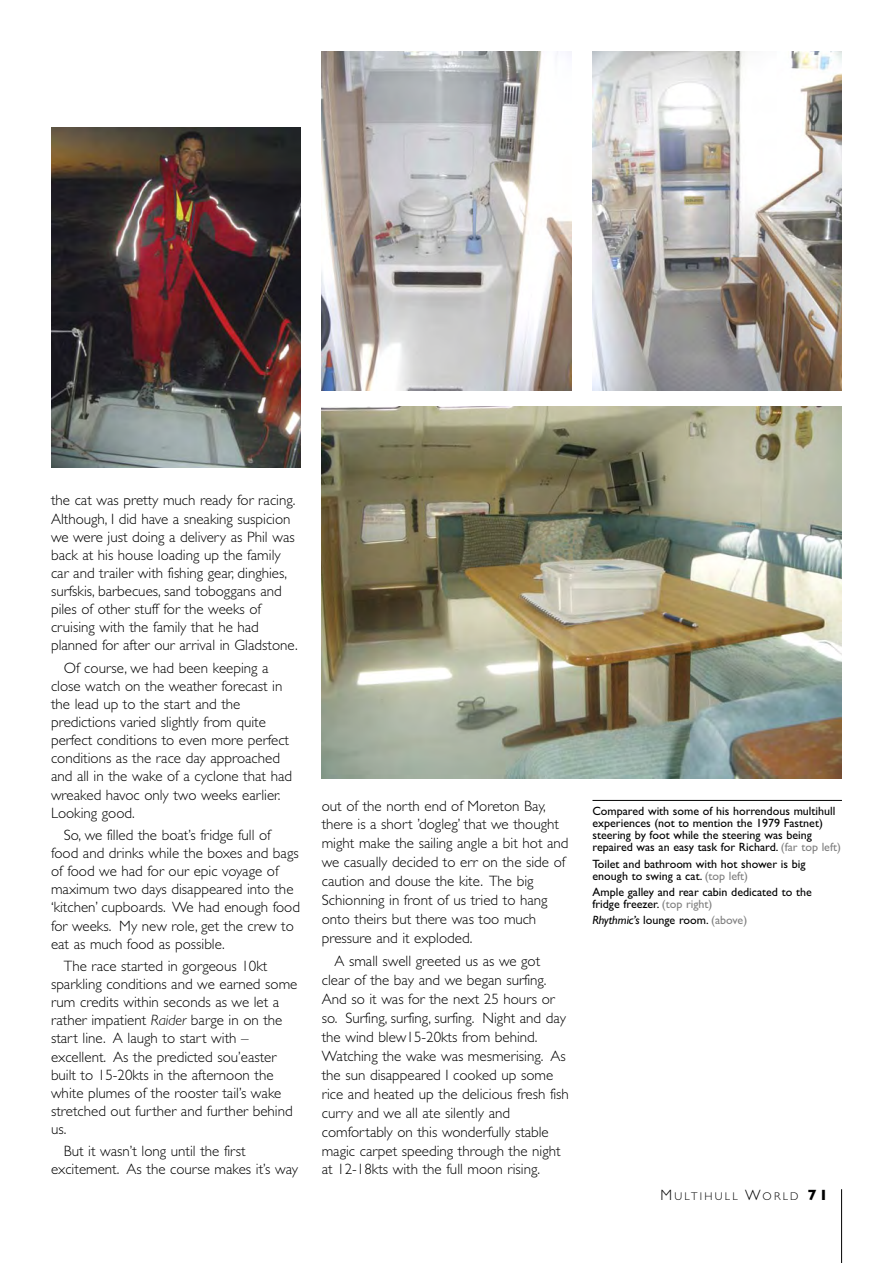
<style>
.page{position:relative;width:893px;height:1263px;background:#fff}
.page>*{position:absolute;margin:0;border:0;box-sizing:border-box;transform-origin:0 0}
.t1{font:300 15px/18.1px "Gill Sans";color:#000}
.t2{font:12px/12px "Gill Sans";color:#000}
.t3{font:300 11.25px "Gill Sans";letter-spacing:.2em;color:#000}
.s1{font-style:italic}
.s2{color:#808080}
.s3{font-size:15px}
.s4{font-weight:700;font-size:15px}
</style>
<div class="page">
<hr style="left:841px;top:1189px;width:1px;height:74px;background:#000">
<img style="left:592px;top:51px;width:250px;height:339px">
<img style="left:322px;top:407px;width:520px;height:371px">
<img style="left:322px;top:51px;width:249px;height:339px">
<img style="left:51px;top:128px;width:249px;height:340px">
<hr style="left:592px;top:800px;width:250px;height:1px;background:#000">
<p class="t1" style="left:51px;top:493px;width:248px">the cat was pretty much ready for racing.<br>Although, I did have a sneaking suspicion we were just doing a delivery as Phil was back at his house loading up the family car and trailer with fishing gear, dinghies, surfskis, barbecues, sand toboggans and piles of other stuff for the weeks of cruising with the family that he had planned for after our arrival in Gladstone.</p>
<p class="t1" style="left:51px;top:660px;width:243px;text-indent:13px">Of course, we had been keeping a close watch on the weather forecast in the lead up to the start and the predictions varied slightly from quite perfect conditions to even more perfect conditions as the race day approached and all in the wake of a cyclone that had wreaked havoc only two weeks earlier.<br>Looking good.</p>
<p class="t1" style="left:51px;top:827px;width:251px;text-indent:13px">So, we filled the boat’s fridge full of food and drinks while the boxes and bags of food we had for our epic voyage of maximum two days disappeared into the ‘kitchen’ cupboards. We had enough food for weeks. My new role, get the crew to eat as much food as possible.</p>
<p class="t1" style="left:51px;top:958px;width:248px;text-indent:13px">The race started in gorgeous 10kt sparkling conditions and we earned some rum credits within seconds as we let a rather impatient <span class="s1">Raider</span> barge in on the start line. A laugh to start with – excellent. As the predicted sou’easter built to 15-20kts in the afternoon the white plumes of the rooster tail’s wake stretched out further and further behind us.</p>
<p class="t1" style="left:51px;top:1144px;width:249px;text-indent:13px">But it wasn’t long until the first excitement. As the course makes it’s way</p>
<p class="t1" style="left:322px;top:798px;width:248px;line-height:18.9px">out of the north end of Moreton Bay, there is a short ’dogleg’ that we thought might make the sailing angle a bit hot and we casually decided to err on the side of caution and douse the kite. The big Schionning in front of us tried to hang onto theirs but there was too much pressure and it exploded.</p>
<p class="t1" style="left:322px;top:953px;width:249px;line-height:18.9px;text-indent:13px">A small swell greeted us as we got clear of the bay and we began surfing.<br>And so it was for the next 25 hours or so. Surfing, surfing, surfing. Night and day the wind blew15-20kts from behind.<br>Watching the wake was mesmerising. As the sun disappeared I cooked up some rice and heated up the delicious fresh fish curry and we all ate silently and comfortably on this wonderfully stable magic carpet speeding through the night at 12-18kts with the full moon rising.</p>
<p class="t2" style="left:592px;top:807px;width:250px">Compared with some of his horrendous multihull experiences (not to mention the 1979 Fastnet) steering by foot while the steering was being repaired was an easy task for Richard. <span class="s2">(far top left)</span></p>
<p class="t2" style="left:592px;top:859px;width:214px">Toilet and bathroom with hot shower is big enough to swing a cat. <span class="s2">(top left)</span></p>
<p class="t2" style="left:592px;top:887px;width:221px">Ample galley and rear cabin dedicated to the fridge freezer. <span class="s2">(top right)</span></p>
<p class="t2" style="left:592px;top:915px;width:156px"><span class="s1">Rhythmic’s</span> lounge room. <span class="s2">(above)</span></p>
<p class="t3" style="left:660px;top:1192px;width:169px"><span class="s3">M</span>ULTIHULL <span class="s3">W</span>ORLD <span class="s4">71</span></p>
</div>
